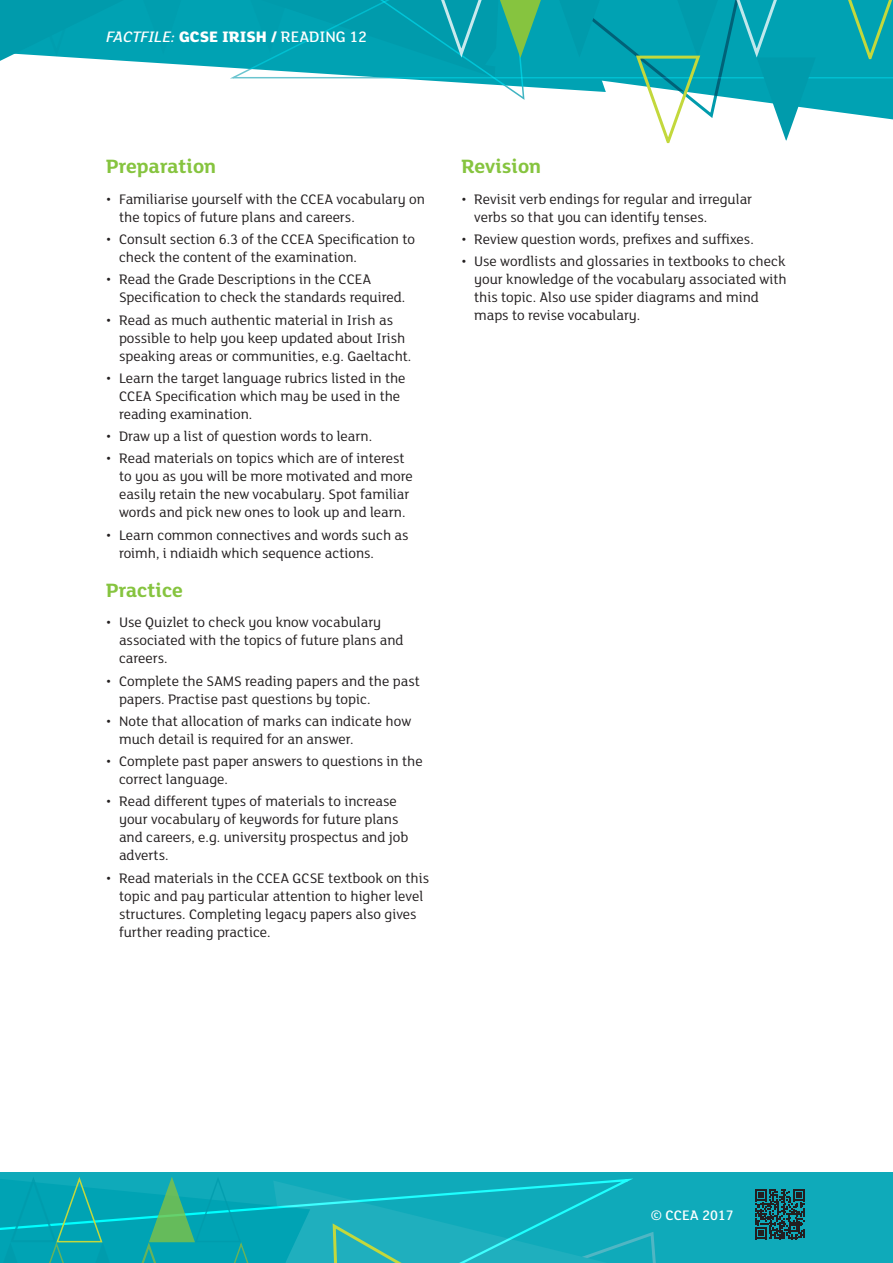
<style>
.page{position:relative;width:893px;height:1263px;background:#fff}
.page>*{position:absolute;margin:0;border:0;box-sizing:border-box;transform-origin:0 0}
.t1{font:700 21px "FS Lola";color:#86c43f}
.t2{font:800 16.5px "FS Lola";color:#fff}
.t3{font:500 16.5px "FS Lola";color:#fff}
.t4{font:15px/18px "FS Lola";color:#231f20}
.t5{font:500 15px "FS Lola";color:#fff}
.s1{font-weight:800}
.s2{font-weight:500;font-style:italic}
.s3{font-weight:500}
</style>
<div class="page">
<div style="left:0;top:1172px;width:893px;height:91px;background:#0faaba"></div>
<div style="left:189px;top:0;width:36px;height:68px;background:#00a2b3"></div>
<svg style="left:0;top:0;width:189px;height:65px;background:#16a7b7"></svg>
<svg style="left:225px;top:0;width:668px;height:144px"></svg>
<svg style="left:0;top:1177px;width:805px;height:86px"></svg>
<p class="t3" style="left:200px;top:26px;width:169px"><span class="s1">SE IRISH /</span> READING 12</p>
<p class="t2" style="left:107px;top:26px;width:357px"><span class="s2">FACTFILE:</span> GCE HISTORY OF ART / <span class="s3">ARCHITECTURE</span></p>
<h1 class="t1" style="left:106px;top:152px;width:111px">Preparation</h1>
<p class="t4" style="left:119px;top:189px;width:307px;text-indent:-13px">• Familiarise yourself with the CCEA vocabulary on the topics of future plans and careers.</p>
<p class="t4" style="left:119px;top:230px;width:298px;text-indent:-13px">• Consult section 6.3 of the CCEA Specification to check the content of the examination.</p>
<p class="t4" style="left:119px;top:270px;width:288px;text-indent:-13px">• Read the Grade Descriptions in the CCEA<br>Specification to check the standards required.</p>
<p class="t4" style="left:119px;top:310px;width:294px;text-indent:-13px">• Read as much authentic material in Irish as possible to help you keep updated about Irish speaking areas or communities, e.g. Gaeltacht.</p>
<p class="t4" style="left:119px;top:368px;width:288px;text-indent:-13px">• Learn the target language rubrics listed in the<br>CCEA Specification which may be used in the reading examination.</p>
<p class="t4" style="left:106px;top:427px;width:267px">• Draw up a list of question words to learn.</p>
<p class="t4" style="left:119px;top:449px;width:295px;text-indent:-13px">• Read materials on topics which are of interest to you as you will be more motivated and more easily retain the new vocabulary. Spot familiar words and pick new ones to look up and learn.</p>
<p class="t4" style="left:119px;top:525px;width:291px;text-indent:-13px">• Learn common connectives and words such as roimh, i ndiaidh which sequence actions.</p>
<h1 class="t1" style="left:106px;top:575px;width:78px">Practice</h1>
<p class="t4" style="left:119px;top:613px;width:286px;text-indent:-13px">• Use Quizlet to check you know vocabulary associated with the topics of future plans and careers.</p>
<p class="t4" style="left:119px;top:671px;width:302px;text-indent:-13px">• Complete the SAMS reading papers and the past papers. Practise past questions by topic.</p>
<p class="t4" style="left:119px;top:711px;width:294px;text-indent:-13px">• Note that allocation of marks can indicate how much detail is required for an answer.</p>
<p class="t4" style="left:119px;top:752px;width:305px;text-indent:-13px">• Complete past paper answers to questions in the correct language.</p>
<p class="t4" style="left:119px;top:792px;width:291px;text-indent:-13px">• Read different types of materials to increase your vocabulary of keywords for future plans and careers, e.g. university prospectus and job adverts.</p>
<p class="t4" style="left:119px;top:868px;width:312px;text-indent:-13px">• Read materials in the CCEA GCSE textbook on this topic and pay particular attention to higher level structures. Completing legacy papers also gives further reading practice.</p>
<h1 class="t1" style="left:461px;top:152px;width:81px">Revision</h1>
<p class="t4" style="left:474px;top:189px;width:280px;text-indent:-13px">• Revisit verb endings for regular and irregular verbs so that you can identify tenses.</p>
<p class="t4" style="left:461px;top:230px;width:294px">• Review question words, prefixes and suffixes.</p>
<p class="t4" style="left:474px;top:252px;width:314px;text-indent:-13px">• Use wordlists and glossaries in textbooks to check your knowledge of the vocabulary associated with this topic. Also use spider diagrams and mind maps to revise vocabulary.</p>
<p class="t5" style="left:651px;top:1206px;width:84px">© CCEA 2017</p>
</div>
